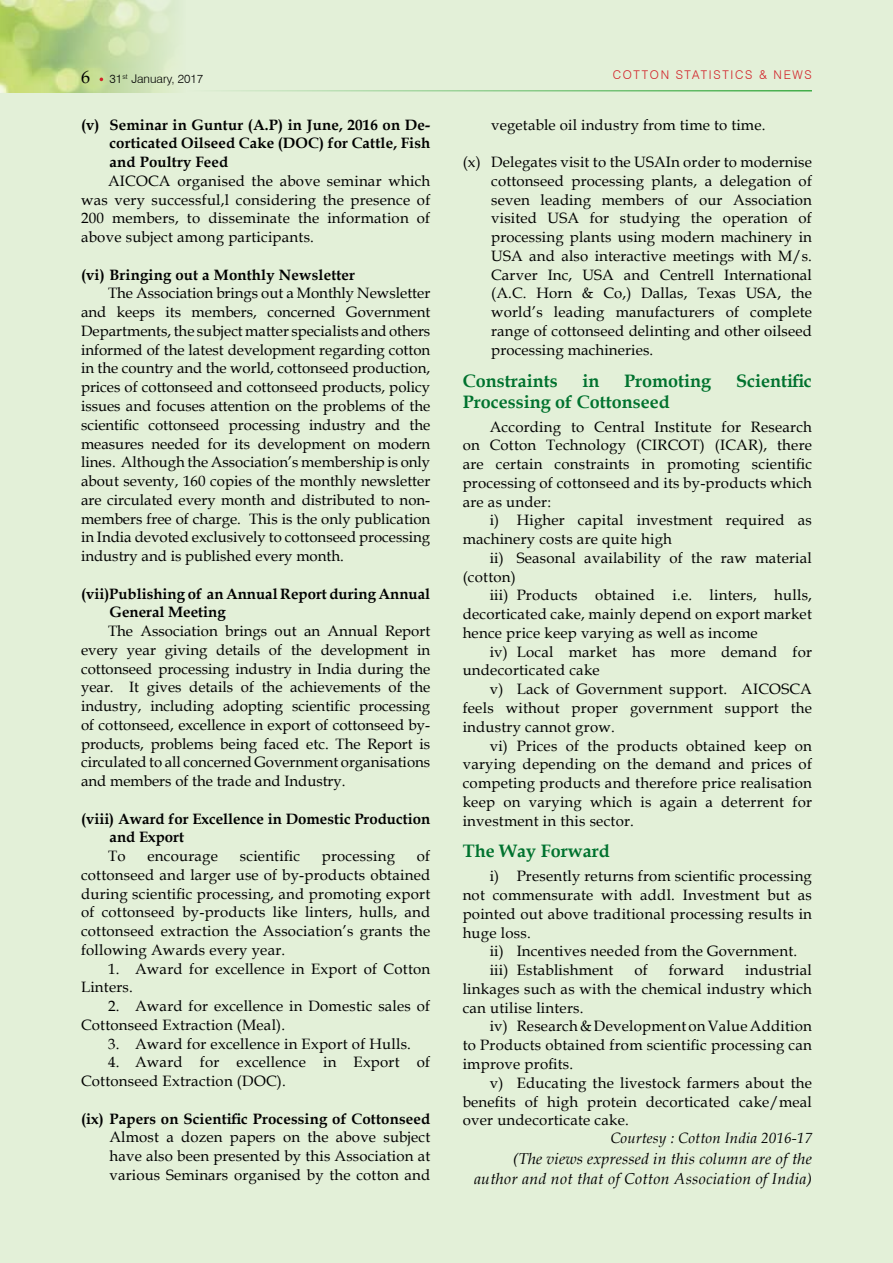
<style>
.page{position:relative;width:893px;height:1263px;background:#e3f0d8}
.page>*{position:absolute;margin:0;border:0;box-sizing:border-box;transform-origin:0 0}
.t1{font:700 18px "Book Antiqua";color:#00722e}
.t2{font:18px "Book Antiqua";color:#000}
.t3{font:italic 15.75px/20.2px "Book Antiqua";letter-spacing:.02em;color:#000;text-align:right}
.t4{font:15px/18.8px "Book Antiqua";letter-spacing:.015em;color:#000;text-align:justify}
.t5{font:700 15px/18.8px "Book Antiqua";letter-spacing:.01em;color:#000}
.t6{font:italic 15px "Book Antiqua";letter-spacing:.01em;color:#000}
.t7{font:300 12px "Swiss 721 BT";letter-spacing:.14em;color:#d2232a}
.t8{font:300 12px "Swiss 721 BT";color:#000}
</style>
<div class="page">
<img style="left:0;top:0;width:175px;height:93px">
<hr style="left:186px;top:90px;width:626px;height:2px;background:#41ad49">
<p class="t2" style="left:81px;top:64px;width:10px">6</p>
<p class="t7" style="left:613px;top:67px;width:132px">COTTON STATISTICS</p>
<p class="t7" style="left:759px;top:67px;width:53px">&amp; N EWS</p>
<p class="t8" style="left:110px;top:71px;width:95px">31<sup>ST</sup> JANUARY, 2017</p>
<p class="t5" style="left:110px;top:115px;width:322px;text-align:justify;text-indent:-28px">(v) Seminar in Guntur (A.P) in June, 2016 on De&shy;corticated Oilseed Cake (DOC) for Cattle, Fish and Poultry Feed</p>
<p class="t4" style="left:81px;top:171px;width:351px;text-indent:27px">AICOCA organised the above seminar which was very successful,l considering the presence of 200 members, to disseminate the information of above subject among participants.</p>
<p class="t5" style="left:81px;top:265px;width:276px">(vi) Bringing out a Monthly Newsletter</p>
<p class="t4" style="left:81px;top:284px;width:351px;text-indent:27px">The Association brings out a Monthly Newsletter and keeps its members, concerned Government Departments, the subject matter specialists and others informed of the latest development regarding cotton in the country and the world, cottonseed production, prices of cottonseed and cottonseed products, policy issues and focuses attention on the problems of the scientific cottonseed processing industry and the measures needed for its development on modern lines. Although the Association’s membership is only about seventy, 160 copies of the monthly newsletter are circulated every month and distributed to non&shy;members free of charge. This is the only publication in India devoted exclusively to cottonseed processing industry and is published every month.</p>
<p class="t5" style="left:110px;top:584px;width:322px;text-indent:-28px">(vii)Publishing of an Annual Report during Annual<br>General Meeting</p>
<p class="t4" style="left:81px;top:621px;width:351px;text-indent:27px">The Association brings out an Annual Report every year giving details of the development in cottonseed processing industry in India during the year. It gives details of the achievements of the industry, including adopting scientific processing of cottonseed, excellence in export of cottonseed by&shy;products, problems being faced etc. The Report is circulated to all concerned Government organisations and members of the trade and Industry.</p>
<p class="t5" style="left:110px;top:809px;width:322px;text-indent:-28px">(viii) Award for Excellence in Domestic Production and Export</p>
<p class="t4" style="left:108px;top:846px;width:19px">To</p>
<p class="t4" style="left:147px;top:846px;width:72px">encourage</p>
<p class="t4" style="left:240px;top:846px;width:62px">scientific</p>
<p class="t4" style="left:322px;top:846px;width:75px">processing</p>
<p class="t4" style="left:491px;top:115px;width:276px">vegetable oil industry from time to time.</p>
<p class="t4" style="left:491px;top:152px;width:322px;text-indent:-28px">(x) Delegates visit to the USAIn order to modernise cottonseed processing plants, a delegation of seven leading members of our Association visited USA for studying the operation of processing plants using modern machinery in USA and also interactive meetings with M/s.<br>Carver Inc, USA and Centrell International (A.C. Horn &amp; Co,) Dallas, Texas USA, the world’s leading manufacturers of complete range of cottonseed delinting and other oilseed processing machineries.</p>
<p class="t1" style="left:463px;top:368px;width:96px">Constraints</p>
<p class="t1" style="left:582px;top:368px;width:18px">in</p>
<p class="t1" style="left:624px;top:368px;width:89px">Promoting</p>
<p class="t1" style="left:736px;top:368px;width:77px">Scientific</p>
<p class="t1" style="left:463px;top:389px;width:208px">Processing of Cottonseed</p>
<p class="t4" style="left:463px;top:417px;width:351px;text-indent:27px">According to Central Institute for Research on Cotton Technology (CIRCOT) (ICAR), there are certain constraints in promoting scientific processing of cottonseed and its by-products which are as under:</p>
<p class="t4" style="left:463px;top:511px;width:351px;text-indent:27px">i) Higher capital investment required as machinery costs are quite high</p>
<p class="t4" style="left:463px;top:548px;width:351px;text-indent:27px">ii) Seasonal availability of the raw material (cotton)</p>
<p class="t4" style="left:463px;top:586px;width:351px;text-indent:27px">iii) Products obtained i.e. linters, hulls, decorticated cake, mainly depend on export market hence price keep varying as well as income</p>
<p class="t4" style="left:463px;top:642px;width:351px;text-indent:27px">iv) Local market has more demand for undecorticated cake</p>
<p class="t4" style="left:463px;top:679px;width:351px;text-indent:27px">v) Lack of Government support. AICOSCA feels without proper government support the industry cannot grow.</p>
<p class="t4" style="left:463px;top:736px;width:351px;text-indent:27px">vi) Prices of the products obtained keep on varying depending on the demand and prices of competing products and therefore price realisation keep on varying which is again a deterrent for investment in this sector.</p>
<p class="t1" style="left:463px;top:839px;width:149px">The Way Forward</p>
<p class="t4" style="left:463px;top:867px;width:351px;text-indent:27px">i) Presently returns from scientific processing not commensurate with addl. Investment but as pointed out above traditional processing results in huge loss.</p>
<p class="t4" style="left:490px;top:942px;width:309px">ii) Incentives needed from the Government. iii) Establishment</p>
<p class="t4" style="left:81px;top:846px;width:351px;text-indent:336px">of cottonseed and larger use of by-products obtained during scientific processing, and promoting export of cottonseed by-products like linters, hulls, and cottonseed extraction the Association’s grants the following Awards every year.</p>
<p class="t4" style="left:81px;top:959px;width:351px;text-indent:27px">1. Award for excellence in Export of Cotton<br>Linters.</p>
<p class="t4" style="left:81px;top:996px;width:351px;text-indent:27px">2. Award for excellence in Domestic sales of<br>Cottonseed Extraction (Meal).</p>
<p class="t4" style="left:108px;top:1034px;width:304px">3. Award for excellence in Export of Hulls.</p>
<p class="t4" style="left:81px;top:1052px;width:351px;text-indent:27px">4. Award for excellence in Export of<br>Cottonseed Extraction (DOC).</p>
<p class="t5" style="left:81px;top:1109px;width:351px">(ix) Papers on Scientific Processing of Cottonseed</p>
<p class="t4" style="left:110px;top:1127px;width:322px">Almost a dozen papers on the above subject have also been presented by this Association at various Seminars organised by the cotton and</p>
<p class="t4" style="left:463px;top:960px;width:351px;text-indent:283px">industrial linkages such as with the chemical industry which can utilise linters.</p>
<p class="t4" style="left:463px;top:1017px;width:351px;text-indent:27px">iv) Research &amp; Development on Value Addition to Products obtained from scientific processing can improve profits.</p>
<p class="t4" style="left:463px;top:1073px;width:351px;text-indent:27px">v) Educating the livestock farmers about the benefits of high protein decorticated cake/meal over undecorticate cake.</p>
<p class="t6" style="left:610px;top:1127px;width:203px">Courtesy : Cotton India 2016-17</p>
<p class="t3" style="left:474px;top:1147px;width:339px">(The views expressed in this column are of the author and not that of Cotton Association of India)</p>
<p class="t4" style="left:634px;top:960px;width:15px">of</p>
<p class="t4" style="left:669px;top:960px;width:57px">forward</p>
</div>
